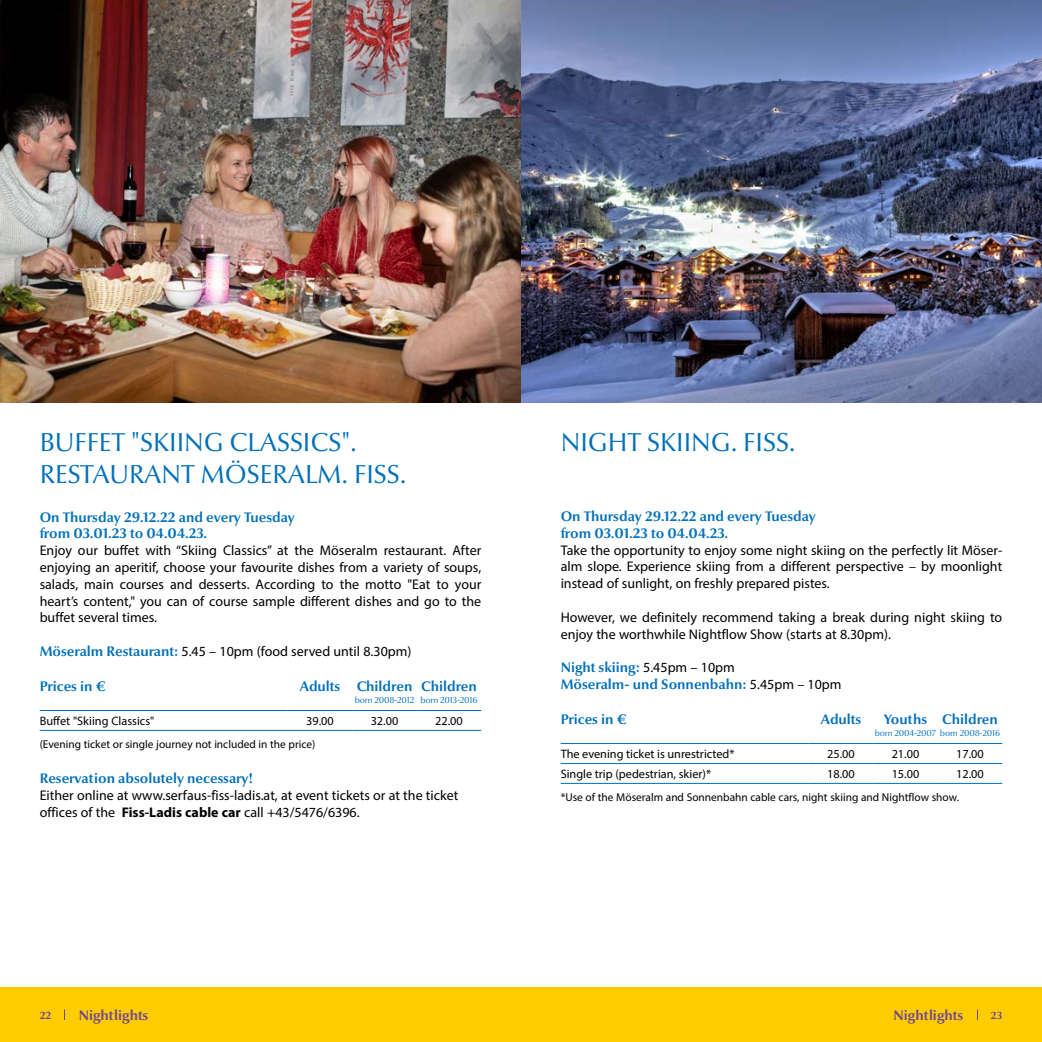
<style>
.page{position:relative;width:1042px;height:1042px;background:#fff}
.page>*{position:absolute;margin:0;border:0;box-sizing:border-box;transform-origin:0 0}
.t1{font:26.25px/31.5px "Optima Nova LT Pro";color:#0070ba}
.t2{font:14px/16.8px "Myriad Pro";color:#000;text-align:justify}
.t3{font:700 14px/16.8px "Optima Nova LT Pro";color:#0070ba}
.t4{font:700 14px "Optima Nova LT Pro";color:#6c4796}
.t5{font:12.25px "Myriad Pro";color:#000}
.t6{font:11.38px "Myriad Pro";color:#000}
.t7{font:700 10.5px "Optima Nova LT Pro";color:#6c4796}
.t8{font:8.75px "Optima Nova LT Pro";letter-spacing:-.02em;color:#0070ba}
.s1{font-family:"Optima Nova LT Pro";font-weight:700;color:#0070ba}
.s2{font-weight:700}
.s3{font-family:"Myriad Pro";font-weight:400;color:#000}
</style>
<div class="page">
<div style="left:521px;top:987px;width:521px;height:55px;background:#fc0"></div>
<div style="left:0;top:987px;width:521px;height:55px;background:#fc0"></div>
<img style="left:0;top:0;width:1042px;height:403px">
<hr style="left:40px;top:710px;width:248px;height:1px;background:#0070ba">
<hr style="left:288px;top:710px;width:64px;height:1px;background:#0070ba">
<hr style="left:352px;top:710px;width:65px;height:1px;background:#0070ba">
<hr style="left:417px;top:710px;width:64px;height:1px;background:#0070ba">
<hr style="left:40px;top:730px;width:248px;height:1px;background:#0070ba">
<hr style="left:288px;top:730px;width:64px;height:1px;background:#0070ba">
<hr style="left:352px;top:730px;width:65px;height:1px;background:#0070ba">
<hr style="left:417px;top:730px;width:64px;height:1px;background:#0070ba">
<hr style="left:561px;top:763px;width:248px;height:1px;background:#0070ba">
<hr style="left:809px;top:763px;width:64px;height:1px;background:#0070ba">
<hr style="left:873px;top:763px;width:65px;height:1px;background:#0070ba">
<hr style="left:938px;top:763px;width:64px;height:1px;background:#0070ba">
<hr style="left:561px;top:783px;width:248px;height:1px;background:#0070ba">
<hr style="left:809px;top:783px;width:64px;height:1px;background:#0070ba">
<hr style="left:873px;top:783px;width:65px;height:1px;background:#0070ba">
<hr style="left:938px;top:783px;width:64px;height:1px;background:#0070ba">
<hr style="left:561px;top:743px;width:248px;height:1px;background:#0070ba">
<hr style="left:809px;top:743px;width:64px;height:1px;background:#0070ba">
<hr style="left:873px;top:743px;width:65px;height:1px;background:#0070ba">
<hr style="left:938px;top:743px;width:64px;height:1px;background:#0070ba">
<h1 class="t1" style="left:40px;top:426px;width:368px">BUFFET "SKIING CLASSICS".<br>RESTAURANT MÖSERALM. FISS.</h1>
<p class="t3" style="left:40px;top:508px;width:257px">On Thursday 29.12.22 and every Tuesday from 03.01.23 to 04.04.23.</p>
<p class="t2" style="left:40px;top:542px;width:443px">Enjoy our buffet with “Skiing Classics” at the Möseralm restaurant. After enjoying an aperitif, choose your favourite dishes from a variety of soups, salads, main courses and desserts. According to the motto "Eat to your heart’s content," you can of course sample different dishes and go to the buffet several times.</p>
<p class="t2" style="left:40px;top:643px;width:373px"><span class="s1">Möseralm Restaurant:</span> 5.45 – 10pm (food served until 8.30pm)</p>
<p class="t3" style="left:40px;top:678px;width:68px">Prices in €</p>
<p class="t3" style="left:300px;top:678px;width:114px">Adults Children</p>
<p class="t8" style="left:355px;top:695px;width:61px">born 2008-2012</p>
<p class="t3" style="left:421px;top:678px;width:57px">Children</p>
<p class="t8" style="left:420px;top:695px;width:59px">born 2013-2016</p>
<p class="t5" style="left:40px;top:713px;width:116px">Buffet "Skiing Classics"</p>
<p class="t5" style="left:306px;top:713px;width:29px">39.00</p>
<p class="t5" style="left:371px;top:713px;width:29px">32.00</p>
<p class="t5" style="left:435px;top:713px;width:29px">22.00</p>
<p class="t6" style="left:40px;top:737px;width:277px">(Evening ticket or single journey not included in the price)</p>
<p class="t3" style="left:40px;top:770px;width:215px">Reservation absolutely necessary!</p>
<p class="t2" style="left:40px;top:787px;width:420px">Either online at www.serfaus-fiss-ladis.at, at event tickets or at the ticket offices of the <span class="s2">Fiss-Ladis cable car</span> call +43/5476/6396.</p>
<h1 class="t1" style="left:561px;top:426px;width:237px">NIGHT SKIING. FISS.</h1>
<p class="t3" style="left:561px;top:508px;width:257px">On Thursday 29.12.22 and every Tuesday from 03.01.23 to 04.04.23.</p>
<p class="t2" style="left:561px;top:541px;width:443px">Take the opportunity to enjoy some night skiing on the perfectly lit Möser&shy;alm slope. Experience skiing from a different perspective – by moonlight instead of sunlight, on freshly prepared pistes.</p>
<p class="t2" style="left:561px;top:608px;width:443px">However, we definitely recommend taking a break during night skiing to enjoy the worthwhile Nightflow Show (starts at 8.30pm).</p>
<p class="t3" style="left:561px;top:659px;width:282px">Night skiing: <span class="s3">5.45pm – 10pm<br></span>Möseralm- und Sonnenbahn: <span class="s3">5.45pm – 10pm</span></p>
<p class="t3" style="left:561px;top:711px;width:68px">Prices in €</p>
<p class="t3" style="left:821px;top:711px;width:42px">Adults</p>
<p class="t3" style="left:884px;top:711px;width:45px">Youths</p>
<p class="t8" style="left:875px;top:728px;width:127px">born 2004-2007 born 2008-2016</p>
<p class="t3" style="left:942px;top:711px;width:57px">Children</p>
<p class="t5" style="left:561px;top:746px;width:175px">The evening ticket is unrestricted*</p>
<p class="t5" style="left:827px;top:746px;width:29px">25.00</p>
<p class="t5" style="left:891px;top:746px;width:29px">21.00</p>
<p class="t5" style="left:956px;top:746px;width:29px">17.00</p>
<p class="t5" style="left:561px;top:766px;width:152px">Single trip (pedestrian, skier)*</p>
<p class="t5" style="left:827px;top:766px;width:29px">18.00</p>
<p class="t5" style="left:891px;top:766px;width:29px">15.00</p>
<p class="t5" style="left:956px;top:766px;width:29px">12.00</p>
<p class="t6" style="left:561px;top:790px;width:400px">*Use of the Möseralm and Sonnenbahn cable cars, night skiing and Nightflow show.</p>
<p class="t7" style="left:40px;top:1008px;width:13px">22</p>
<p class="t4" style="left:79px;top:1006px;width:71px">Nightlights</p>
<p class="t4" style="left:893px;top:1006px;width:71px">Nightlights</p>
<p class="t7" style="left:991px;top:1008px;width:13px">23</p>
</div>
